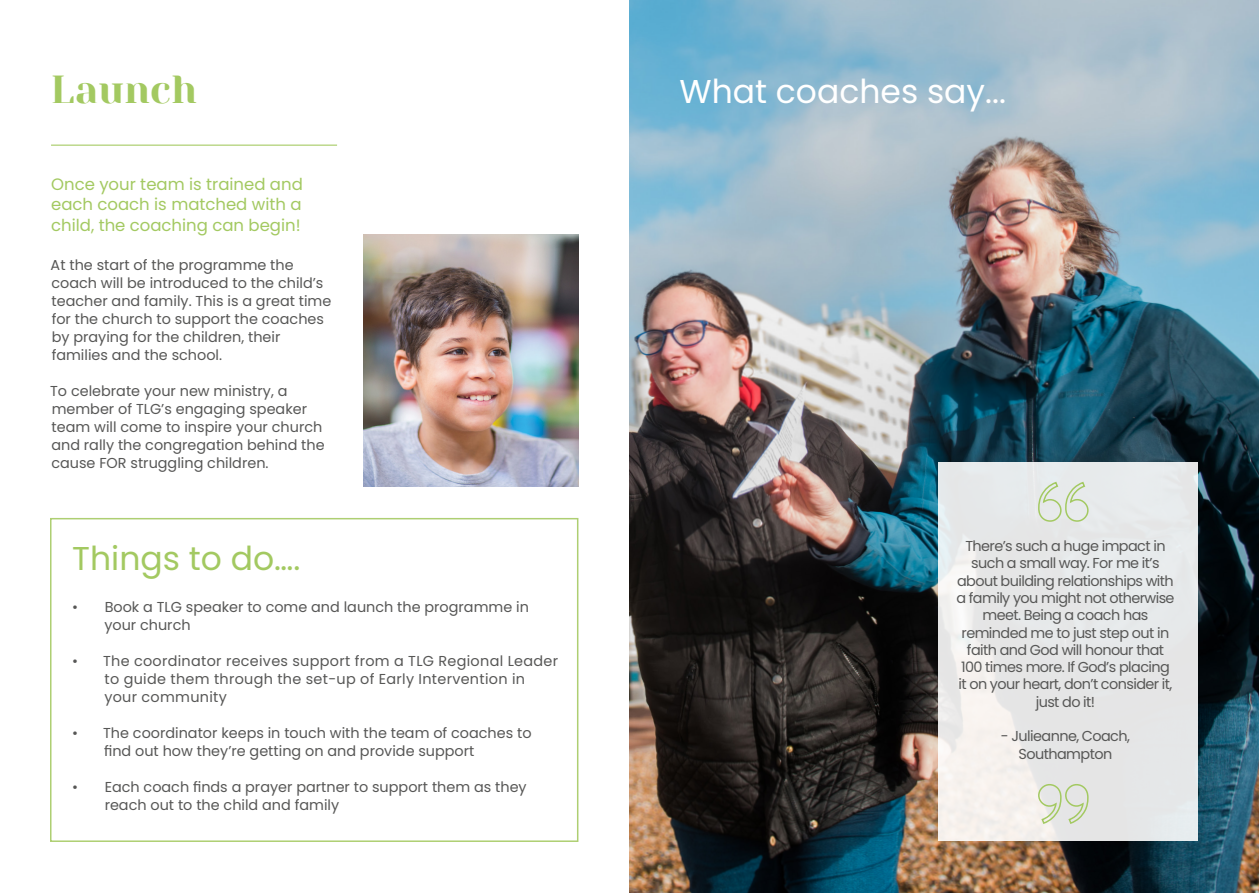
<style>
.page{position:relative;width:1259px;height:893px;background:#fff}
.page>*{position:absolute;margin:0;border:0;box-sizing:border-box;transform-origin:0 0}
.t1{font:39px "Yeseva One";letter-spacing:.005em;color:#a3c961}
.t2{font:33px "Poppins";color:#fff}
.t3{font:33px "Poppins";color:#a3c961}
.t4{font:16.5px/20.9px "Poppins";color:#a3c961;text-align:justify}
.t5{font:14.4px/18px "Poppins";color:#575756}
.t6{font:14.4px/17.2px "Poppins";letter-spacing:-.04em;color:#575756;text-align:center}
.t7{font:14.4px/18px "Poppins";letter-spacing:.02em;color:#575756}
</style>
<div class="page">
<img style="left:629px;top:0;width:630px;height:893px">
<div style="left:50px;top:518px;width:528px;height:324px;border:2px solid #aecf72"></div>
<div style="left:938px;top:462px;width:259px;height:379px;background:linear-gradient(to right,#eeedeb,#e3e6e8)"></div>
<svg style="left:1037px;top:481px;width:52px;height:41px;background:#dbe4d3"></svg>
<svg style="left:1037px;top:783px;width:52px;height:42px;background:#dce1d0"></svg>
<hr style="left:51px;top:145px;width:286px;height:1px;background:#aecf72">
<img style="left:364px;top:234px;width:214px;height:252px">
<h1 class="t1" style="left:51px;top:67px;width:148px">Launch</h1>
<p class="t4" style="left:51px;top:173px;width:253px">Once your team is trained and each coach is matched with a child, the coaching can begin!</p>
<p class="t5" style="left:51px;top:256px;width:282px">At the start of the programme the coach will be introduced to the child’s teacher and family. This is a great time for the church to support the coaches by praying for the children, their families and the school.</p>
<p class="t5" style="left:50px;top:382px;width:276px">To celebrate your new ministry, a member of TLG’s engaging speaker team will come to inspire your church and rally the congregation behind the cause FOR struggling children.</p>
<h2 class="t3" style="left:72px;top:539px;width:230px">Things to do….</h2>
<p class="t5" style="left:104px;top:598px;width:426px;text-indent:-32px">• Book a TLG speaker to come and launch the programme in your church</p>
<p class="t7" style="left:104px;top:652px;width:455px;text-indent:-32px">• The coordinator receives support from a TLG Regional Leader to guide them through the set-up of Early Intervention in your community</p>
<p class="t5" style="left:104px;top:724px;width:429px;text-indent:-32px">• The coordinator keeps in touch with the team of coaches to find out how they’re getting on and provide support</p>
<p class="t5" style="left:105px;top:778px;width:423px;text-indent:-33px">• Each coach finds a prayer partner to support them as they reach out to the child and family</p>
<h2 class="t2" style="left:679px;top:73px;width:328px">What coaches say...</h2>
<p class="t6" style="left:956px;top:537px;width:220px">There’s such a huge impact in such a small way. For me it’s about building relationships with a family you might not otherwise meet. Being a coach has reminded me to just step out in faith and God will honour that<br>100 times more. If God’s placing it on your heart, don’t consider it, just do it!</p>
<p class="t6" style="left:1001px;top:728px;width:130px">- Julieanne, Coach,<br>Southampton</p>
</div>
